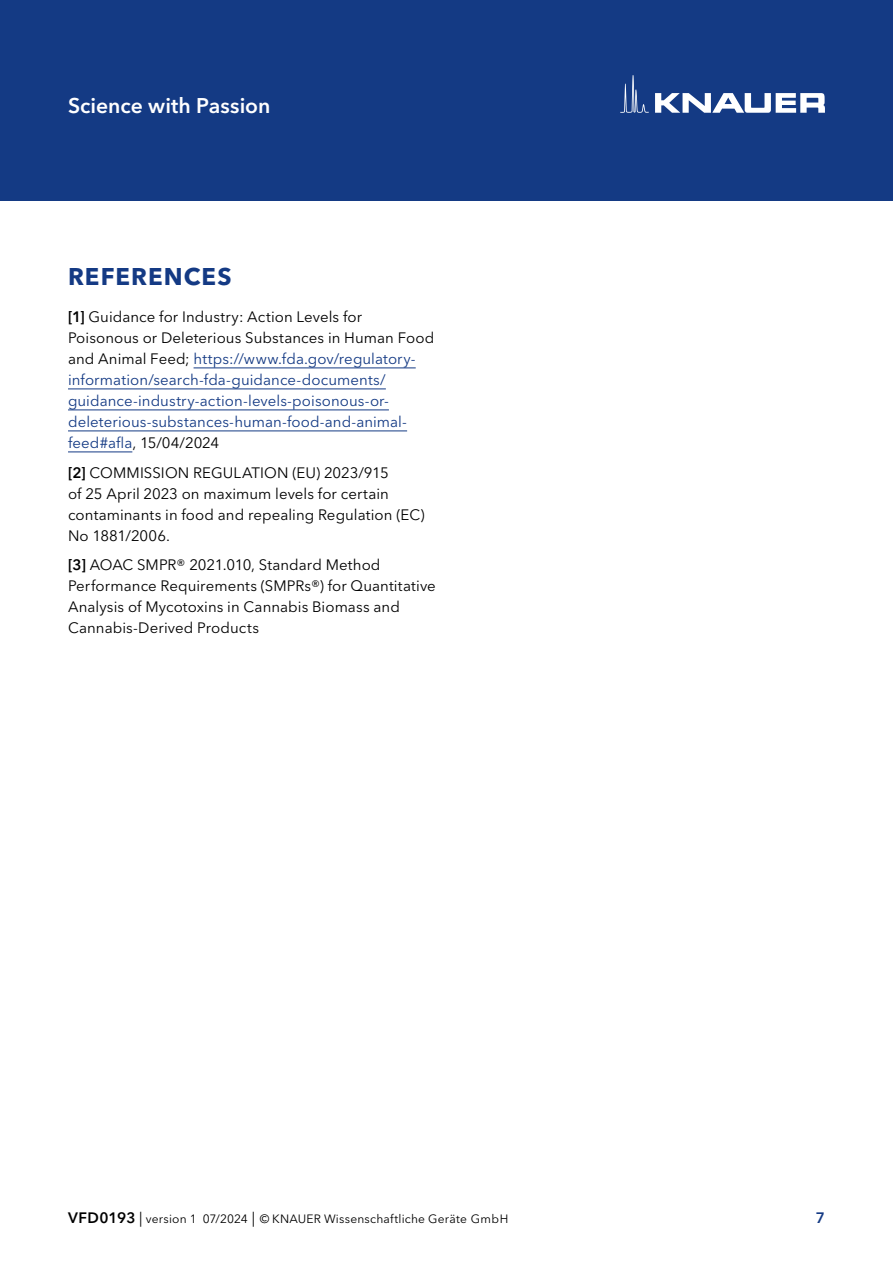
<style>
.page{position:relative;width:893px;height:1263px;background:#fff}
.page>*{position:absolute;margin:0;border:0;box-sizing:border-box;transform-origin:0 0}
.t1{font:700 24px "Avenir Next W1 G";letter-spacing:.04em;color:#143a84}
.t2{font:600 21.15px "Avenir Next W1 G";color:#fff}
.t3{font:15px/21px "Avenir Next W1 G";letter-spacing:.005em;color:#143a84}
.t4{font:15px/21px "Avenir Next W1 G";letter-spacing:.005em;color:#000}
.t5{font:600 15px "Avenir Next W1 G";color:#143a84}
.t6{font:12px "Avenir Next W1 G";letter-spacing:.02em;color:#000}
.s1{font-weight:600;color:#000}
.s2{color:#000}
.s3{font-weight:600}
.s4{font-weight:600;font-size:15px}
.s5{font-size:15px}
</style>
<div class="page">
<div style="left:0;top:0;width:893px;height:201px;background:#143a84"></div>
<svg style="left:655px;top:93px;width:170px;height:20px"></svg>
<svg style="left:620px;top:75px;width:29px;height:38px"></svg>
<hr style="left:194px;top:367px;width:222px;height:1px;background:#143a84">
<hr style="left:68px;top:388px;width:318px;height:1px;background:#143a84">
<hr style="left:68px;top:409px;width:321px;height:1px;background:#143a84">
<hr style="left:68px;top:430px;width:339px;height:1px;background:#143a84">
<hr style="left:68px;top:451px;width:64px;height:1px;background:#143a84">
<h2 class="t2" style="left:68px;top:93px;width:204px">Science with Passion</h2>
<h1 class="t1" style="left:68px;top:262px;width:165px">REFERENCES</h1>
<p class="t3" style="left:68px;top:306px;width:368px"><span class="s1">[1]</span> <span class="s2">Guidance for Industry: Action Levels for Poisonous or Deleterious Substances in Human Food and Animal Feed;</span> https://www.fda.gov/regulatory&shy;information/search-fda-guidance-documents/ guidance-industry-action-levels-poisonous-or&shy;deleterious-substances-human-food-and-animal&shy;feed#afla<span class="s2">, 15/04/2024</span></p>
<p class="t4" style="left:68px;top:462px;width:358px"><span class="s3">[2]</span> COMMISSION REGULATION (EU) 2023/915<br>of 25 April 2023 on maximum levels for certain contaminants in food and repealing Regulation (EC)<br>No 1881/2006.</p>
<p class="t4" style="left:68px;top:554px;width:369px"><span class="s3">[3]</span> AOAC SMPR® 2021.010, Standard Method Performance Requirements (SMPRs®) for Quantitative Analysis of Mycotoxins in Cannabis Biomass and Cannabis-Derived Products</p>
<p class="t6" style="left:68px;top:1212px;width:442px"><span class="s4">VFD0193</span> <span class="s5">|</span> version 1 07/2024 <span class="s5">|</span> © KNAUER Wissenschaftliche Geräte GmbH</p>
<p class="t5" style="left:816px;top:1209px;width:11px">7</p>
</div>
